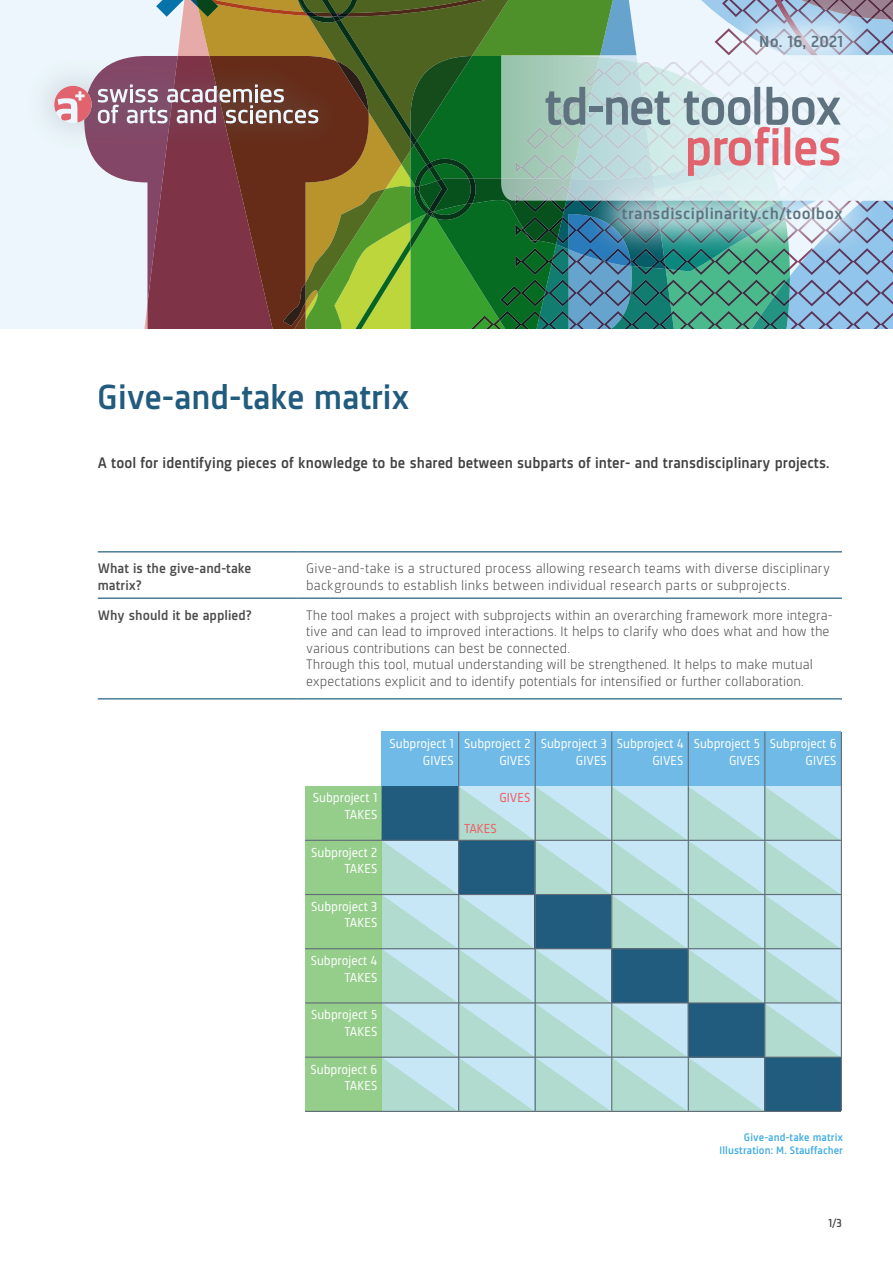
<style>
.page{position:relative;width:893px;height:1263px;background:#fff}
.page>*{position:absolute;margin:0;border:0;box-sizing:border-box;transform-origin:0 0}
.t1{font:500 54px "Sinews Sans Pro";letter-spacing:-.025em;color:#616c76;scale:1.04 1}
.t2{font:500 54px "Sinews Sans Pro";letter-spacing:-.025em;color:#f15b61;scale:1.04 1}
.t3{font:500 36px "Sinews Sans Pro";letter-spacing:-.005em;color:#215b7d;scale:1.04 1}
.t4{font:500 16.5px "Sinews Sans Pro";letter-spacing:.02em;color:#616c76;scale:1.1 1}
.t5{font:500 15.75px "Sinews Sans Pro";letter-spacing:.005em;color:#414042}
.t6{font:300 14.25px/16.5px "Sinews Sans Pro";letter-spacing:.005em;color:#4d4d4f}
.t7{font:500 14.25px/16.5px "Sinews Sans Pro";letter-spacing:.005em;color:#4d4d4f}
.t8{font:13.5px/16.5px "Sinews Sans Pro";color:#fff;text-align:right}
.t9{font:13.5px "Sinews Sans Pro";color:#f15b61}
.t10{font:500 12px "Sinews Sans Pro";color:#4d4d4f}
.t11{font:500 11.25px/12.8px "Sinews Sans Pro";letter-spacing:.01em;color:#44ade2;text-align:right}
</style>
<div class="page">
<hr style="left:98px;top:598px;width:200px;height:1px;background:#215b7d">
<hr style="left:98px;top:698px;width:200px;height:1px;background:#215b7d">
<hr style="left:298px;top:598px;width:544px;height:1px;background:#215b7d">
<hr style="left:298px;top:698px;width:544px;height:1px;background:#215b7d">
<hr style="left:98px;top:551px;width:200px;height:1px;background:#215b7d">
<hr style="left:298px;top:551px;width:544px;height:1px;background:#215b7d">
<div style="left:305px;top:786px;width:77px;height:54px;background:#95ce8b"></div>
<div style="left:305px;top:840px;width:77px;height:54px;background:#95ce8b"></div>
<div style="left:305px;top:894px;width:77px;height:55px;background:#95ce8b"></div>
<div style="left:305px;top:949px;width:77px;height:54px;background:#95ce8b"></div>
<div style="left:305px;top:1003px;width:77px;height:54px;background:#95ce8b"></div>
<div style="left:305px;top:1057px;width:77px;height:54px;background:#95ce8b"></div>
<svg style="left:382px;top:786px;width:459px;height:325px"></svg>
<div style="left:382px;top:732px;width:76px;height:54px;background:#70bae7"></div>
<div style="left:458px;top:732px;width:77px;height:54px;background:#70bae7"></div>
<div style="left:535px;top:732px;width:76px;height:54px;background:#70bae7"></div>
<div style="left:611px;top:732px;width:77px;height:54px;background:#70bae7"></div>
<div style="left:688px;top:732px;width:76px;height:54px;background:#70bae7"></div>
<div style="left:764px;top:732px;width:77px;height:54px;background:#70bae7"></div>
<hr style="left:305px;top:840px;width:536px;height:1px;background:#616c76">
<hr style="left:305px;top:894px;width:536px;height:1px;background:#616c76">
<hr style="left:305px;top:948px;width:536px;height:1px;background:#616c76">
<hr style="left:305px;top:1002px;width:536px;height:1px;background:#616c76">
<hr style="left:305px;top:1056px;width:536px;height:2px;background:#616c76">
<hr style="left:305px;top:1111px;width:536px;height:1px;background:#616c76">
<hr style="left:458px;top:732px;width:1px;height:379px;background:#616c76">
<hr style="left:535px;top:732px;width:1px;height:379px;background:#616c76">
<hr style="left:611px;top:732px;width:1px;height:379px;background:#616c76">
<hr style="left:688px;top:732px;width:1px;height:379px;background:#616c76">
<hr style="left:764px;top:732px;width:1px;height:379px;background:#616c76">
<hr style="left:841px;top:732px;width:1px;height:379px;background:#616c76">
<svg style="left:0;top:0;width:893px;height:329px"></svg>
<p class="t4" style="left:759px;top:33px;width:78px">No. 16, 2021</p>
<h1 class="t1" style="left:544px;top:77px;width:287px">td-net toolbox</h1>
<h1 class="t2" style="left:684px;top:117px;width:153px">profiles</h1>
<h2 class="t3" style="left:98px;top:377px;width:301px">Give-and-take matrix</h2>
<p class="t4" style="left:622px;top:204px;width:202px">transdisciplinarity.ch/toolbox</p>
<p class="t5" style="left:98px;top:454px;width:733px">A tool for identifying pieces of knowledge to be shared between subparts of inter- and transdisciplinary projects.</p>
<p class="t7" style="left:98px;top:560px;width:155px">What is the give-and-take matrix?</p>
<p class="t6" style="left:306px;top:560px;width:525px">Give-and-take is a structured process allowing research teams with diverse disciplinary backgrounds to establish links between individual research parts or subprojects.</p>
<p class="t7" style="left:98px;top:606px;width:156px">Why should it be applied?</p>
<p class="t6" style="left:306px;top:606px;width:528px">The tool makes a project with subprojects within an overarching framework more integra&shy;tive and can lead to improved interactions. It helps to clarify who does what and how the various contributions can best be connected.<br>Through this tool, mutual understanding will be strengthened. It helps to make mutual expectations explicit and to identify potentials for intensified or further collaboration.</p>
<p class="t8" style="left:313px;top:790px;width:66px">Subproject 1<br>TAKES</p>
<p class="t8" style="left:311px;top:844px;width:68px">Subproject 2<br>TAKES</p>
<p class="t8" style="left:311px;top:898px;width:68px">Subproject 3<br>TAKES</p>
<p class="t8" style="left:311px;top:952px;width:68px">Subproject 4<br>TAKES</p>
<p class="t8" style="left:311px;top:1007px;width:68px">Subproject 5<br>TAKES</p>
<p class="t8" style="left:310px;top:1061px;width:68px">Subproject 6<br>TAKES</p>
<p class="t8" style="left:389px;top:735px;width:66px">Subproject 1<br>GIVES</p>
<p class="t8" style="left:464px;top:735px;width:68px">Subproject 2<br>GIVES</p>
<p class="t8" style="left:541px;top:735px;width:68px">Subproject 3<br>GIVES</p>
<p class="t8" style="left:617px;top:735px;width:68px">Subproject 4<br>GIVES</p>
<p class="t8" style="left:694px;top:735px;width:68px">Subproject 5<br>GIVES</p>
<p class="t8" style="left:770px;top:735px;width:68px">Subproject 6<br>GIVES</p>
<p class="t9" style="left:499px;top:790px;width:33px">GIVES</p>
<p class="t9" style="left:464px;top:821px;width:34px">TAKES</p>
<p class="t11" style="left:719px;top:1131px;width:125px">Give-and-take matrix<br>Illustration: M. Stauffacher</p>
<p class="t10" style="left:828px;top:1216px;width:15px">1/3</p>
</div>
